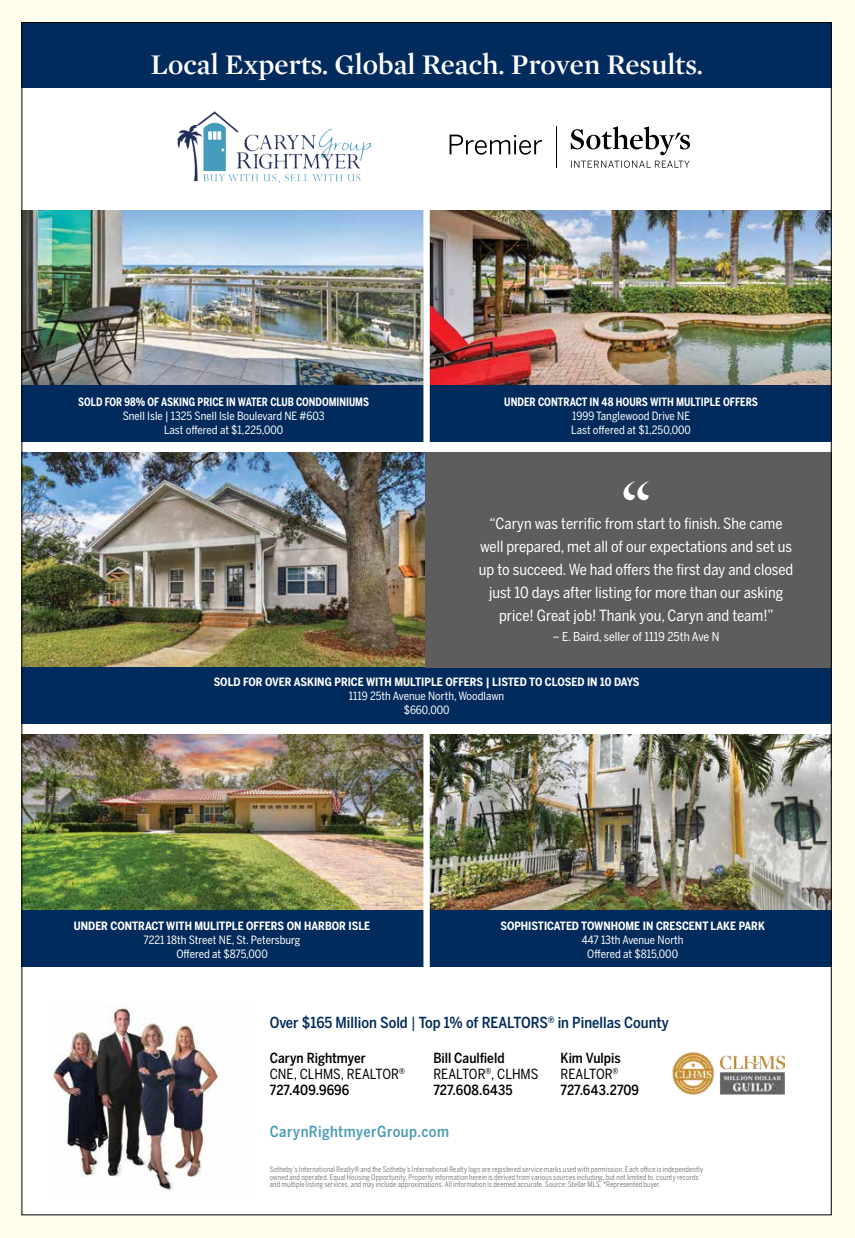
<style>
.page{position:relative;width:855px;height:1238px;background:#fffdeb}
.page>*{position:absolute;margin:0;border:0;box-sizing:border-box;transform-origin:0 0}
.t1{font:600 76.38px "Freight Big Pro";color:#fff}
.t2{font:600 29px "Mercury Display";color:#fff}
.t3{font:15.25px/22.9px "Benton Sans Cond";color:#fff;text-align:center}
.t4{font:500 15.12px "Benton Sans Cond";color:#002b5c}
.t5{font:500 15.12px "Benton Sans Cond";letter-spacing:.025em;color:#4a9bb9}
.t6{font:500 13.88px/16.4px "Benton Sans Cond";color:#000}
.t7{font:12.25px "Benton Sans Cond";color:#fff}
.t8{font:11.38px/13.9px "Benton Sans Cond";color:#fff;text-align:center}
.t9{font:700 11.38px "Benton Sans Cond";color:#fff}
.t10{font:700 11.38px "Benton Sans Cond";color:#fff;scale:.9 1}
.t11{font:700 11.38px "Benton Sans Cond";color:#fff;scale:.92 1}
.t12{font:7.62px/7.6px "Benton Sans Cond";letter-spacing:.025em;color:#666767;scale:.91 1}
.s1{font-weight:400}
</style>
<div class="page">
<div style="left:22px;top:22px;width:809px;height:1192px;background:#fff"></div>
<img style="left:52px;top:1005px;width:170px;height:186px">
<img style="left:24px;top:734px;width:399px;height:176px">
<img style="left:24px;top:210px;width:399px;height:176px">
<img style="left:430px;top:734px;width:400px;height:176px">
<img style="left:24px;top:452px;width:401px;height:215px">
<img style="left:430px;top:210px;width:400px;height:176px">
<div style="left:22px;top:22px;width:810px;height:66px;background:#002b5c"></div>
<div style="left:22px;top:910px;width:810px;height:56px;background:#002b5c"></div>
<div style="left:22px;top:667px;width:810px;height:56px;background:#002b5c"></div>
<div style="left:425px;top:452px;width:407px;height:215px;background:#5d5d5d"></div>
<div style="left:22px;top:386px;width:810px;height:56px;background:#002b5c"></div>
<img style="left:178px;top:111px;width:193px;height:72px">
<svg style="left:450px;top:135px;width:92px;height:20px"></svg>
<hr style="left:556px;top:126px;width:1px;height:42px;background:#000">
<svg style="left:571px;top:126px;width:119px;height:42px"></svg>
<img style="left:672px;top:1051px;width:113px;height:44px">
<div style="left:423px;top:206px;width:7px;height:239px;background:#fff"></div>
<div style="left:423px;top:730px;width:7px;height:251px;background:#fff"></div>
<h2 class="t2" style="left:150px;top:44px;width:554px">Local Experts. Global Reach. Proven Results.</h2>
<h3 class="t10" style="left:78px;top:395px;width:325px">SOLD FOR 98% OF ASKING PRICE IN WATER CLUB CONDOMINIUMS</h3>
<h3 class="t8" style="left:123px;top:409px;width:203px">Snell Isle | 1325 Snell Isle Boulevard NE #603<br>Last offered at $1,225,000</h3>
<h3 class="t11" style="left:504px;top:395px;width:277px">UNDER CONTRACT IN 48 HOURS WITH MULTIPLE OFFERS</h3>
<h3 class="t8" style="left:571px;top:408px;width:121px;text-align:left">1999 Tanglewood Drive NE<br>Last offered at $1,250,000</h3>
<h1 class="t1" style="left:622px;top:456px;width:30px">“</h1>
<p class="t3" style="left:479px;top:512px;width:316px">“Caryn was terrific from start to finish. She came well prepared, met all of our expectations and set us up to succeed. We had offers the first day and closed just 10 days after listing for more than our asking price! Great job! Thank you, Caryn and team!”</p>
<h3 class="t7" style="left:553px;top:629px;width:168px">– E. Baird, seller of 1119 25th Ave N</h3>
<h3 class="t9" style="left:214px;top:675px;width:427px">SOLD FOR OVER ASKING PRICE WITH MULTIPLE OFFERS | LISTED TO CLOSED IN 10 DAYS</h3>
<h3 class="t8" style="left:349px;top:688px;width:157px">1119 25th Avenue North, Woodlawn $660,000</h3>
<h3 class="t9" style="left:74px;top:919px;width:298px">UNDER CONTRACT WITH MULITPLE OFFERS ON HARBOR ISLE</h3>
<h3 class="t8" style="left:144px;top:933px;width:158px">7221 18th Street NE, St. Petersburg<br>Offered at $875,000</h3>
<h3 class="t9" style="left:500px;top:919px;width:266px">SOPHISTICATED TOWNHOME IN CRESCENT LAKE PARK</h3>
<h3 class="t8" style="left:582px;top:932px;width:103px">447 13th Avenue North<br>Offered at $815,000</h3>
<h3 class="t4" style="left:270px;top:1013px;width:401px">Over $165 Million Sold <span class="s1">|</span> Top 1% of REALTORS<sup>®</sup> in Pinellas County</h3>
<h3 class="t6" style="left:270px;top:1049px;width:137px">Caryn Rightmyer<br><span class="s1">CNE, CLHMS, REALTOR</span><sup>®<br></sup>727.409.9696</h3>
<h3 class="t6" style="left:433px;top:1049px;width:107px">Bill Caulfield<br><span class="s1">REALTOR</span><sup>®</sup><span class="s1">, CLHMS<br></span>727.608.6435</h3>
<h3 class="t6" style="left:561px;top:1049px;width:80px">Kim Vulpis<br><span class="s1">REALTOR</span><sup>®<br></sup>727.643.2709</h3>
<h3 class="t5" style="left:270px;top:1122px;width:181px">CarynRightmyerGroup.com</h3>
<p class="t12" style="left:270px;top:1165px;width:478px">Sotheby’s International Realty® and the Sotheby’s International Realty logo are registered service marks used with permission. Each office is independently owned and operated. Equal Housing Opportunity. Property information herein is derived from various sources including, but not limited to, county records and multiple listing services, and may include approximations. All information is deemed accurate. Source: Stellar MLS. *Represented buyer.</p>
</div>
